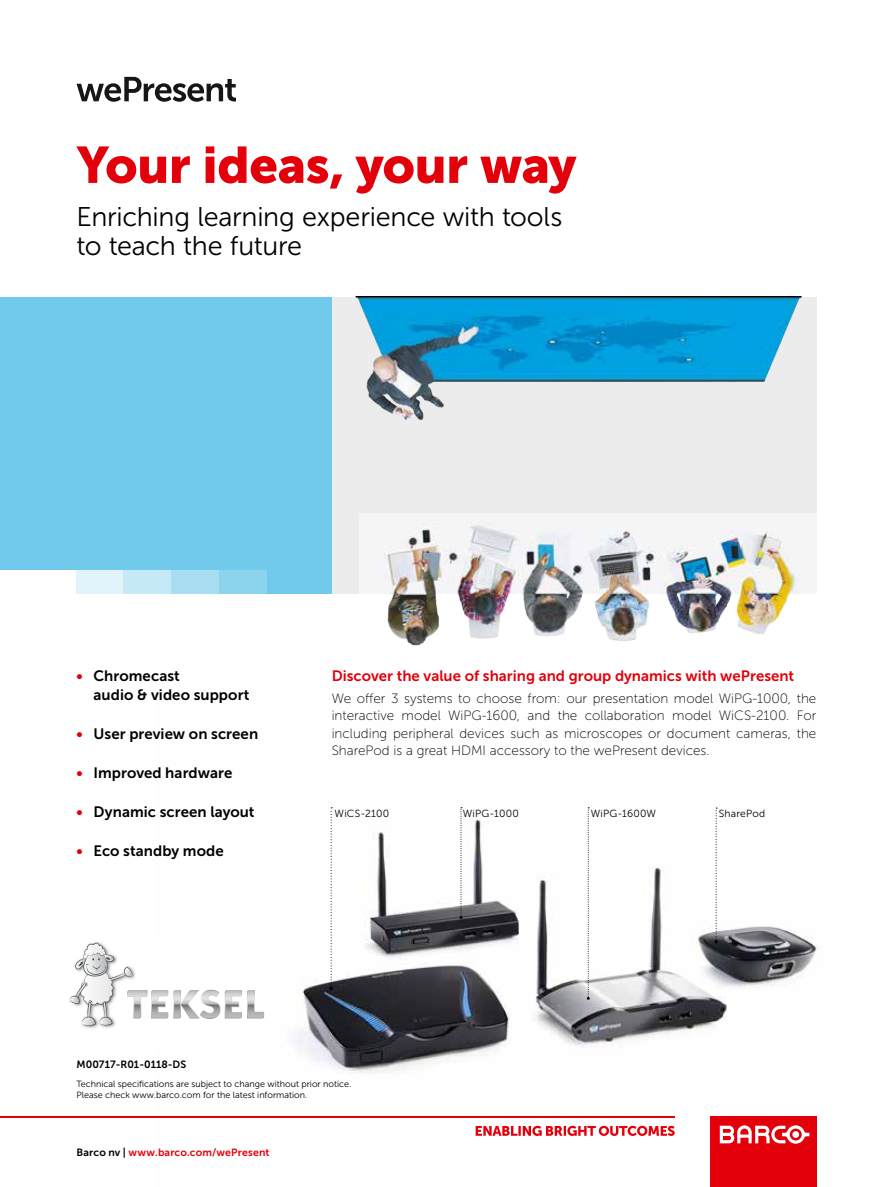
<style>
.page{position:relative;width:893px;height:1187px;background:#fff}
.page>*{position:absolute;margin:0;border:0;box-sizing:border-box;transform-origin:0 0}
.t1{font:51px "Museo Sans 900";letter-spacing:-.01em;color:#e3000b}
.t2{font:27px/29.7px "Museo Sans 300";letter-spacing:-.01em;color:#000}
.t3{font:15px/19.5px "Museo Sans 700";letter-spacing:.005em;color:#000}
.t4{font:15px "Museo Sans 700";color:#e3000b}
.t5{font:13.5px/17.5px "Museo Sans 100";color:#000;text-align:justify}
.t6{font:10.5px "Museo Sans 700";letter-spacing:.015em;color:#e3000b}
.t7{font:10.5px "Museo Sans 700";color:#000}
.t8{font:10.35px "Museo Sans 300";letter-spacing:.02em;color:#000}
.t9{font:9px/10.8px "Museo Sans 300";color:#000}
.s1{color:#e3000b}
.s2{color:#000}
</style>
<div class="page">
<img style="left:156px;top:807px;width:662px;height:379px">
<div style="left:0;top:297px;width:332px;height:296px;background:#71caeb"></div>
<div style="left:0;top:570px;width:75px;height:23px;background:#fff"></div>
<div style="left:75px;top:570px;width:48px;height:23px;background:#e2f4fb"></div>
<div style="left:123px;top:570px;width:48px;height:23px;background:#c6e9f7"></div>
<div style="left:171px;top:570px;width:48px;height:23px;background:#a9def2"></div>
<div style="left:219px;top:570px;width:48px;height:23px;background:#8cd4ee"></div>
<svg style="left:77px;top:77px;width:159px;height:25px"></svg>
<div style="left:332px;top:297px;width:484px;height:296px;background:#ececec"></div>
<img style="left:355px;top:297px;width:447px;height:122px">
<img style="left:360px;top:522px;width:456px;height:124px">
<svg style="left:476px;top:1125px;width:199px;height:10px"></svg>
<div style="left:710px;top:1115px;width:106px;height:71px;background:#e3000b"></div>
<svg style="left:720px;top:1125px;width:89px;height:18px"></svg>
<hr style="left:0;top:1115px;width:675px;height:2px;background:#e3000b">
<svg style="left:329px;top:807px;width:4px;height:182px"></svg>
<svg style="left:714px;top:807px;width:4px;height:136px"></svg>
<svg style="left:460px;top:807px;width:2px;height:111px"></svg>
<svg style="left:587px;top:807px;width:3px;height:192px"></svg>
<img style="left:70px;top:939px;width:202px;height:101px">
<h1 class="t1" style="left:77px;top:136px;width:502px">Your ideas, your way</h1>
<h2 class="t2" style="left:77px;top:202px;width:487px">Enriching learning experience with tools to teach the future</h2>
<p class="t3" style="left:94px;top:665px;width:158px;text-indent:-17px"><span class="s1">•</span> Chromecast<br>audio &amp; video support</p>
<p class="t3" style="left:77px;top:724px;width:183px"><span class="s1">•</span> User preview on screen</p>
<p class="t3" style="left:77px;top:763px;width:157px"><span class="s1">•</span> Improved hardware</p>
<p class="t3" style="left:77px;top:802px;width:180px"><span class="s1">•</span> Dynamic screen layout</p>
<p class="t3" style="left:77px;top:841px;width:149px"><span class="s1">•</span> Eco standby mode</p>
<p class="t4" style="left:332px;top:667px;width:464px">Discover the value of sharing and group dynamics with wePresent</p>
<p class="t5" style="left:332px;top:689px;width:486px">We offer 3 systems to choose from: our presentation model WiPG-1000, the interactive model WiPG-1600, and the collaboration model WiCS-2100. For including peripheral devices such as microscopes or document cameras, the SharePod is a great HDMI accessory to the wePresent devices.</p>
<p class="t8" style="left:335px;top:808px;width:56px">WiCS-2100</p>
<p class="t8" style="left:463px;top:808px;width:58px">WiPG-1000</p>
<p class="t8" style="left:591px;top:808px;width:67px">WiPG-1600W</p>
<p class="t8" style="left:719px;top:808px;width:48px">SharePod</p>
<p class="t7" style="left:77px;top:1057px;width:111px">M00717-R01-0118-DS</p>
<p class="t9" style="left:77px;top:1078px;width:276px">Technical specifications are subject to change without prior notice.<br>Please check www.barco.com for the latest information.</p>
<p class="t6" style="left:77px;top:1146px;width:195px"><span class="s2">Barco nv |</span> www.barco.com/wePresent</p>
</div>
